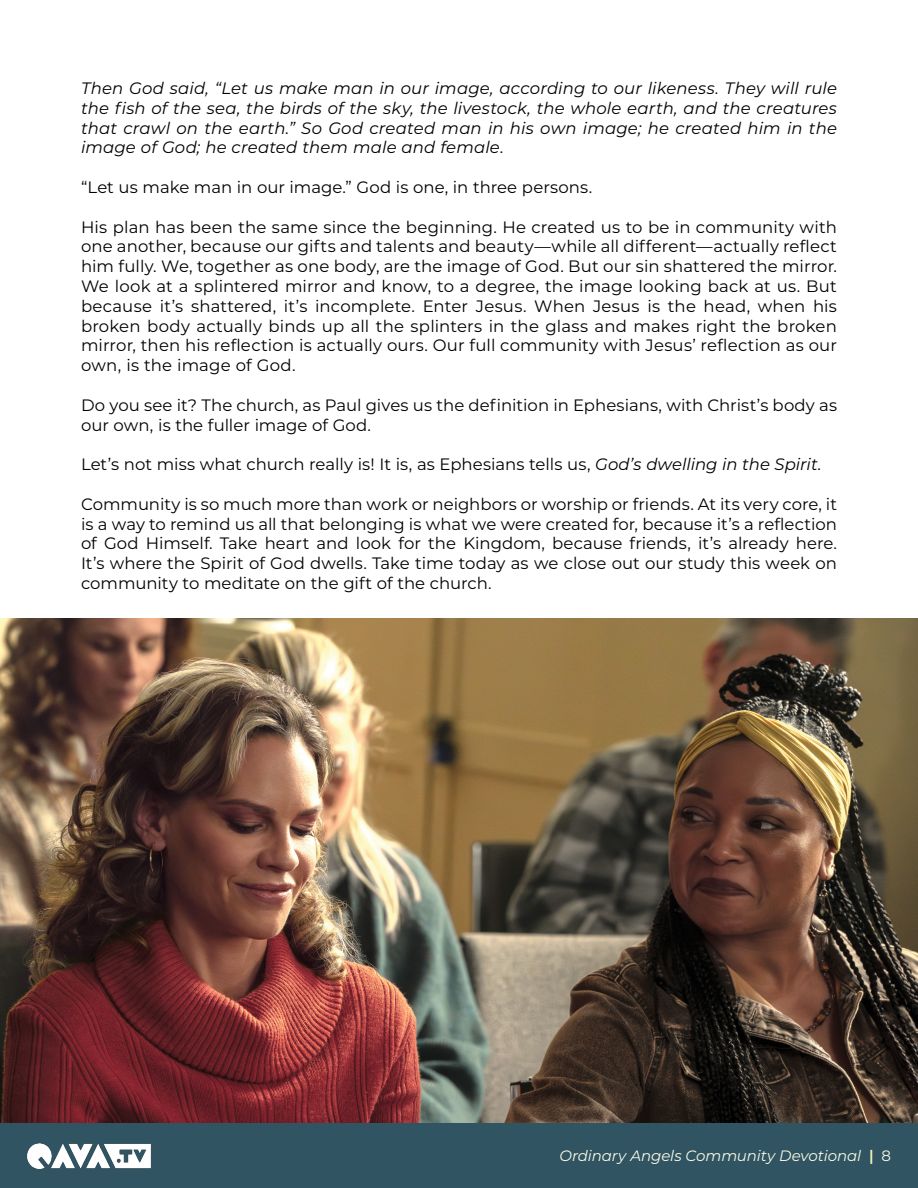
<style>
.page{position:relative;width:918px;height:1188px;background:#fff}
.page>*{position:absolute;margin:0;border:0;box-sizing:border-box;transform-origin:0 0}
.t1{font:16.5px/19.8px "Montserrat";color:#000;text-align:justify}
.t2{font:italic 16.5px/19.8px "Montserrat";letter-spacing:.01em;color:#000;text-align:justify}
.t3{font:italic 15px "Montserrat";letter-spacing:-.005em;color:#f9fae8}
.s1{font-style:italic}
.s2{font-weight:600;font-style:normal;color:#f4f4bc}
.s3{font-style:normal}
</style>
<div class="page">
<img style="left:0;top:618px;width:918px;height:506px">
<div style="left:0;top:1124px;width:918px;height:64px;background:#305461"></div>
<img style="left:27px;top:1143px;width:124px;height:25px">
<p class="t2" style="left:81px;top:78px;width:758px">Then God said, “Let us make man in our image, according to our likeness. They will rule the fish of the sea, the birds of the sky, the livestock, the whole earth, and the creatures that crawl on the earth.” So God created man in his own image; he created him in the image of God; he created them male and female.</p>
<p class="t1" style="left:81px;top:177px;width:513px">“Let us make man in our image.” God is one, in three persons.</p>
<p class="t1" style="left:81px;top:216px;width:758px">His plan has been the same since the beginning. He created us to be in community with one another, because our gifts and talents and beauty—while all different—actually reflect him fully. We, together as one body, are the image of God. But our sin shattered the mirror.<br>We look at a splintered mirror and know, to a degree, the image looking back at us. But because it’s shattered, it’s incomplete. Enter Jesus. When Jesus is the head, when his broken body actually binds up all the splinters in the glass and makes right the broken mirror, then his reflection is actually ours. Our full community with Jesus’ reflection as our own, is the image of God.</p>
<p class="t1" style="left:81px;top:394px;width:758px">Do you see it? The church, as Paul gives us the definition in Ephesians, with Christ’s body as our own, is the fuller image of God.</p>
<p class="t1" style="left:81px;top:454px;width:742px">Let’s not miss what church really is! It is, as Ephesians tells us, <span class="s1">God’s dwelling in the Spirit.</span></p>
<p class="t1" style="left:81px;top:493px;width:758px">Community is so much more than work or neighbors or worship or friends. At its very core, it is a way to remind us all that belonging is what we were created for, because it’s a reflection of God Himself. Take heart and look for the Kingdom, because friends, it’s already here.<br>It’s where the Spirit of God dwells. Take time today as we close out our study this week on community to meditate on the gift of the church.</p>
<p class="t3" style="left:560px;top:1145px;width:333px">Ordinary Angels Community Devotional <span class="s2">|</span> <span class="s3">8</span></p>
</div>
